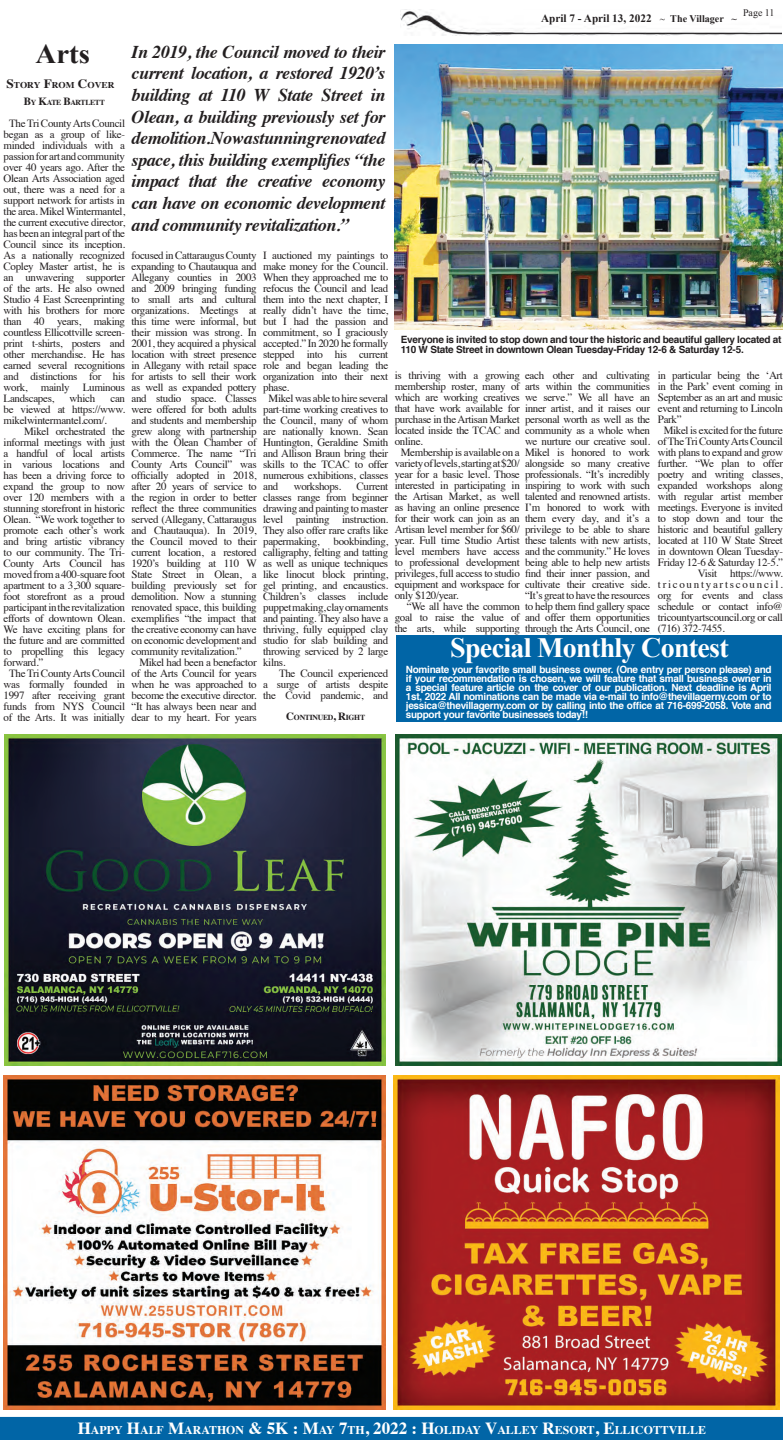
<style>
.page{position:relative;width:783px;height:1440px;background:#fff}
.page>*{position:absolute;margin:0;border:0;box-sizing:border-box;transform-origin:0 0}
.t1{font:700 28px "Times New Roman";letter-spacing:-.025em;color:#fff}
.t2{font:700 27.6px "Times New Roman";color:#231f20;scale:1.05 1}
.t3{font:italic 700 18px/21.6px "Times";letter-spacing:-.025em;color:#231f20;text-align:justify}
.t4{font:700 11.9px "Times";color:#fff}
.t5{font:700 11.2px "Times New Roman";color:#231f20}
.t6{font:11px/11px "Times";letter-spacing:-.03em;color:#231f20;text-align:justify}
.t7{font:700 10px/9px "Helvetica";letter-spacing:-.03em;color:#fff;text-align:justify}
.t8{font:700 10px/10px "Helvetica";letter-spacing:-.025em;color:#231f20}
.t9{font:10px "Times New Roman";color:#231f20}
.t10{font:700 8.9px "Times";color:#231f20;scale:1.05 1}
.t11{font:700 7.7px "Times";letter-spacing:-.045em;color:#231f20}
.s1{font-family:"Times";font-weight:400;font-size:10.1px}
.s2{font-size:10.1px}
.s3{font-size:11px}
.s4{font-size:12.7px}
.s5{font-size:17px}
</style>
<div class="page">
<img style="left:401px;top:9px;width:380px;height:27px">
<div style="left:0;top:1417px;width:783px;height:23px;background:#0165a6"></div>
<img style="left:5px;top:735px;width:380px;height:331px">
<img style="left:394px;top:1076px;width:386px;height:334px">
<img style="left:4px;top:1076px;width:381px;height:334px">
<img style="left:395px;top:735px;width:387px;height:331px">
<div style="left:396px;top:636px;width:386px;height:86px;background:#0165a6"></div>
<img style="left:395px;top:44px;width:388px;height:285px">
<p class="t9" style="left:743px;top:6px;width:33px">Page 11</p>
<p class="t5" style="left:541px;top:10px;width:197px">April 7 - April 13, 2022 <span class="s1">~</span> <span class="s2">The Villager ~</span></p>
<h2 class="t2" style="left:36px;top:35px;width:53px">Arts</h2>
<p class="t11" style="left:24px;top:95px;width:83px"><span class="s3">B</span>Y <span class="s3">K</span>ATE <span class="s3">B</span>ARTLETT</p>
<p class="t6" style="left:4px;top:117px;width:123px;text-indent:6px">The Tri County Arts Council began as a group of like&shy;minded individuals with a passion for art and community over 40 years ago. After the Olean Arts Association aged out, there was a need for a support network for artists in the area. Mikel Wintermantel, the current executive director, has been an integral part of the Council since its inception.<br>As a nationally recognized Copley Master artist, he is an unwavering supporter of the arts. He also owned Studio 4 East Screenprinting with his brothers for more than 40 years, making countless Ellicottville screen&shy;print t-shirts, posters and other merchandise. He has earned several recognitions and distinctions for his work, mainly Luminous Landscapes,</p>
<p class="t3" style="left:132px;top:39px;width:255px">In 2019, the Council moved to their current location, a restored 1920’s building at 110 W State Street in Olean, a building previously set for demolition. Now a stunning renovated space, this building exemplifies “the impact that the creative economy can have on economic development and community revitalization.”</p>
<p class="t10" style="left:7px;top:77px;width:104px"><span class="s4">S</span>TORY <span class="s4">F</span>ROM <span class="s4">C</span>OVER</p>
<p class="t6" style="left:132px;top:249px;width:127px">focused in Cattaraugus County expanding to Chautauqua and Allegany counties in 2003 and 2009 bringing funding to small arts and cultural organizations. Meetings at this time were informal, but their mission was strong. In 2001, they acquired a physical location with street presence in Allegany with retail space for artists to sell their work as well as expanded pottery and studio space. Classes were offered for both adults and students and membership grew along with partnership with the Olean Chamber of Commerce. The name “Tri County Arts Council” was officially adopted in 2018, after 20 years of service to the region in order to better reflect the three communities served (Allegany, Cattaraugus and Chautauqua). In 2019, the Council moved to their current location, a restored 1920’s building at 110 W State Street in Olean, a building previously set for demolition. Now a stunning renovated space, this building exemplifies “the impact that the creative economy can have on economic development and community revitalization.”</p>
<p class="t6" style="left:132px;top:656px;width:127px;text-indent:8px">Mikel had been a benefactor of the Arts Council for years when he was approached to become the executive director. “It has always been near and dear to my heart. For years</p>
<p class="t6" style="left:263px;top:249px;width:127px">I auctioned my paintings to make money for the Council.<br>When they approached me to refocus the Council and lead them into the next chapter, I really didn’t have the time, but I had the passion and commitment, so I graciously accepted.” In 2020 he formally stepped into his current role and began leading the organization into their next phase.</p>
<p class="t6" style="left:263px;top:392px;width:127px;text-indent:5px">Mikel was able to hire several part-time working creatives to the Council, many of whom are nationally known. Sean Huntington, Geraldine Smith and Allison Braun bring their skills to the TCAC to offer numerous exhibitions, classes and</p>
<p class="t8" style="left:401px;top:335px;width:382px">Everyone is invited to stop down and tour the historic and beautiful gallery located at<br>110 W State Street in downtown Olean Tuesday-Friday 12-6 &amp; Saturday 12-5.</p>
<p class="t6" style="left:658px;top:369px;width:127px">in particular being the ‘Art in the Park’ event coming in September as an art and music event and returning to Lincoln Park”</p>
<p class="t6" style="left:658px;top:424px;width:127px;text-align:center">Mikel is excited for the future of The Tri County Arts Council with plans to expand and grow further. “We plan to offer poetry and writing classes, expanded workshops along with regular artist member meetings. Everyone is invited to stop down and tour the historic and beautiful gallery located at 110 W State Street in downtown Olean Tuesday-<br>Friday 12-6 &amp; Saturday 12-5.”</p>
<p class="t6" style="left:658px;top:567px;width:127px;text-indent:40px">Visit https://www. tricountyartscouncil. org for events and class schedule or contact info@ tricountyartscouncil.org or call (716) 372-7455.</p>
<p class="t6" style="left:525px;top:369px;width:127px">each other and cultivating arts within the communities we serve.” We all have an inner artist, and it raises our personal worth as well as the community as a whole when we nurture our creative soul.<br>Mikel is honored to work alongside so many creative professionals. “It’s incredibly inspiring to work with such talented and renowned artists.<br>I’m honored to work with them every day, and it’s a privilege to be able to share these talents with new artists, and the community.” He loves being able to help new artists find their inner passion, and cultivate their creative side. “It’s great to have the resources to help them find gallery space and offer them opportunities through the Arts Council, one</p>
<p class="t6" style="left:395px;top:369px;width:127px">is thriving with a growing membership roster, many of which are working creatives that have work available for purchase in the Artisan Market located inside the TCAC and online.</p>
<p class="t6" style="left:395px;top:446px;width:127px;text-indent:6px">Membership is available on a variety of levels, starting at $20/ year for a basic level. Those interested in participating in the Artisan Market, as well as having an online presence for their work can join as an Artisan level member for $60/ year. Full time Studio Artist level members have access to professional development privileges, full access to studio equipment and workspace for only $120/year.</p>
<p class="t6" style="left:395px;top:600px;width:127px;text-indent:12px">“We all have the common goal to raise the value of the arts, while supporting</p>
<p class="t6" style="left:70px;top:392px;width:27px">which</p>
<p class="t6" style="left:4px;top:392px;width:123px;text-indent:107px">can be viewed at https://www. mikelwintermantel.com/.</p>
<p class="t6" style="left:4px;top:425px;width:123px;text-indent:21px">Mikel orchestrated the informal meetings with just a handful of local artists in various locations and has been a driving force to expand the group to now over 120 members with a stunning storefront in historic Olean. “We work together to promote each other’s work and bring artistic vibrancy to our community. The Tri-County Arts Council has moved from a 400-square foot apartment to a 3,300 square&shy;foot storefront as a proud participant in the revitalization efforts of downtown Olean.<br>We have exciting plans for the future and are committed to propelling this legacy forward.”</p>
<p class="t6" style="left:4px;top:667px;width:123px;text-align:center">The Tri County Arts Council was formally founded in<br>1997 after receiving grant funds from NYS Council of the Arts. It was initially</p>
<p class="t6" style="left:294px;top:480px;width:49px">workshops.</p>
<p class="t6" style="left:263px;top:480px;width:127px;text-indent:93px">Current classes range from beginner drawing and painting to master level painting instruction.<br>They also offer rare crafts like papermaking,</p>
<p class="t6" style="left:263px;top:535px;width:127px;text-indent:70px">bookbinding, calligraphy, felting and tatting as well as unique techniques like linocut block printing, gel printing, and encaustics.<br>Children’s classes include puppet making, clay ornaments and painting. They also have a thriving, fully equipped clay studio for slab building and throwing serviced by 2 large kilns.</p>
<p class="t6" style="left:263px;top:667px;width:127px;text-indent:16px">The Council experienced a surge of artists despite the Covid pandemic, and</p>
<p class="t1" style="left:450px;top:629px;width:280px">Special Monthly Contest</p>
<p class="t7" style="left:406px;top:665px;width:367px">Nominate your favorite small business owner. (One entry per person please) and if your recommendation is chosen, we will feature that small business owner in a special feature article on the cover of our publication. Next deadline is April 1st, 2022 All nominations can be made via e-mail to info@thevillagerny.com or to jessica@thevillagerny.com or by calling into the office at 716-699-2058. Vote and support your favorite businesses today!!</p>
<p class="t11" style="left:286px;top:710px;width:80px"><span class="s3">C</span>ONTINUED<span class="s3">, R</span>IGHT</p>
<p class="t4" style="left:78px;top:1419px;width:630px"><span class="s5">H</span>APPY <span class="s5">H</span>ALF <span class="s5">M</span>ARATHON <span class="s5">&amp; 5K : M</span>AY <span class="s5">7</span>TH<span class="s5">, 2022 : H</span>OLIDAY <span class="s5">V</span>ALLEY <span class="s5">R</span>ESORT<span class="s5">, E</span>LLICOTTVILLE</p>
</div>
